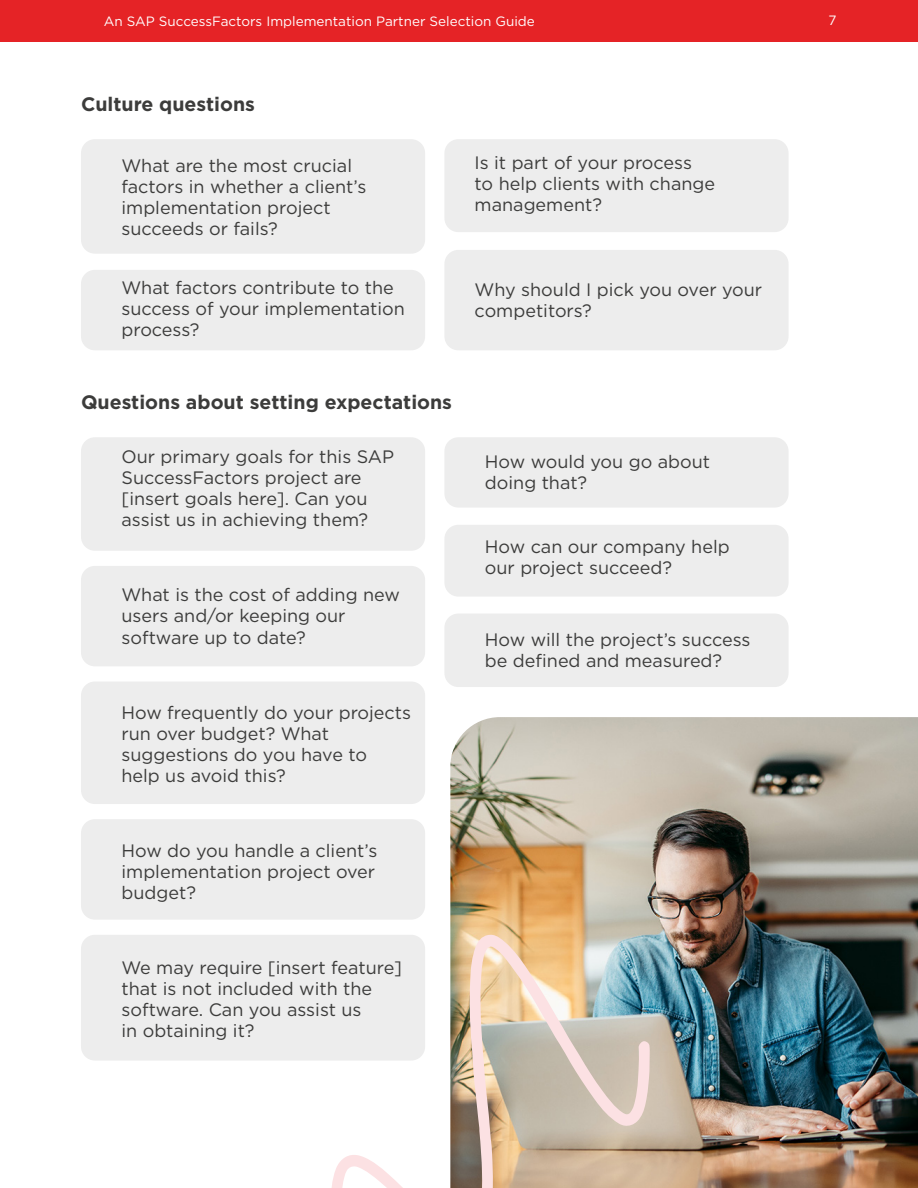
<style>
.page{position:relative;width:918px;height:1188px;background:#fff}
.page>*{position:absolute;margin:0;border:0;box-sizing:border-box;transform-origin:0 0}
.t1{font:700 19.5px "Gotham";color:#3c3c3b}
.t2{font:18px/21px "Gotham";color:#3c3c3b}
.t3{font:13.5px "Gotham";color:#fff}
</style>
<div class="page">
<div style="left:0;top:0;width:918px;height:41px;background:#e52326"></div>
<div style="left:81px;top:139px;width:344px;height:115px;background:#ededed;border-radius:14px"></div>
<div style="left:81px;top:270px;width:344px;height:80px;background:#ededed;border-radius:14px"></div>
<div style="left:444px;top:139px;width:345px;height:93px;background:#ededed;border-radius:14px"></div>
<div style="left:444px;top:437px;width:345px;height:71px;background:#ededed;border-radius:14px"></div>
<div style="left:444px;top:525px;width:345px;height:72px;background:#ededed;border-radius:14px"></div>
<div style="left:444px;top:614px;width:345px;height:73px;background:#ededed;border-radius:14px"></div>
<div style="left:444px;top:250px;width:345px;height:100px;background:#ededed;border-radius:14px"></div>
<div style="left:81px;top:437px;width:344px;height:114px;background:#ededed;border-radius:14px"></div>
<div style="left:81px;top:566px;width:344px;height:100px;background:#ededed;border-radius:14px"></div>
<div style="left:81px;top:682px;width:344px;height:122px;background:#ededed;border-radius:14px"></div>
<div style="left:81px;top:819px;width:344px;height:101px;background:#ededed;border-radius:14px"></div>
<div style="left:81px;top:935px;width:344px;height:126px;background:#ededed;border-radius:14px"></div>
<img style="left:450px;top:717px;width:468px;height:471px">
<svg style="left:331px;top:935px;width:319px;height:253px"></svg>
<p class="t3" style="left:104px;top:13px;width:433px">An SAP SuccessFactors Implementation Partner Selection Guide</p>
<p class="t3" style="left:829px;top:12px;width:10px">7</p>
<p class="t1" style="left:81px;top:91px;width:176px">Culture questions</p>
<p class="t2" style="left:122px;top:155px;width:247px">What are the most crucial factors in whether a client’s implementation project succeeds or fails?</p>
<p class="t2" style="left:122px;top:276px;width:285px">What factors contribute to the success of your implementation process?</p>
<p class="t1" style="left:81px;top:389px;width:373px">Questions about setting expectations</p>
<p class="t2" style="left:122px;top:446px;width:274px">Our primary goals for this SAP<br>SuccessFactors project are [insert goals here]. Can you assist us in achieving them?</p>
<p class="t2" style="left:122px;top:584px;width:280px">What is the cost of adding new users and/or keeping our software up to date?</p>
<p class="t2" style="left:122px;top:701px;width:291px">How frequently do your projects run over budget? What suggestions do you have to<br>help us avoid this?</p>
<p class="t2" style="left:122px;top:839px;width:257px">How do you handle a client’s implementation project over budget?</p>
<p class="t2" style="left:122px;top:956px;width:282px">We may require [insert feature] that is not included with the software. Can you assist us<br>in obtaining it?</p>
<p class="t2" style="left:475px;top:151px;width:242px">Is it part of your process to help clients with change management?</p>
<p class="t2" style="left:475px;top:279px;width:289px">Why should I pick you over your competitors?</p>
<p class="t2" style="left:485px;top:451px;width:227px">How would you go about doing that?</p>
<p class="t2" style="left:485px;top:536px;width:246px">How can our company help our project succeed?</p>
<p class="t2" style="left:485px;top:629px;width:267px">How will the project’s success be defined and measured?</p>
</div>
